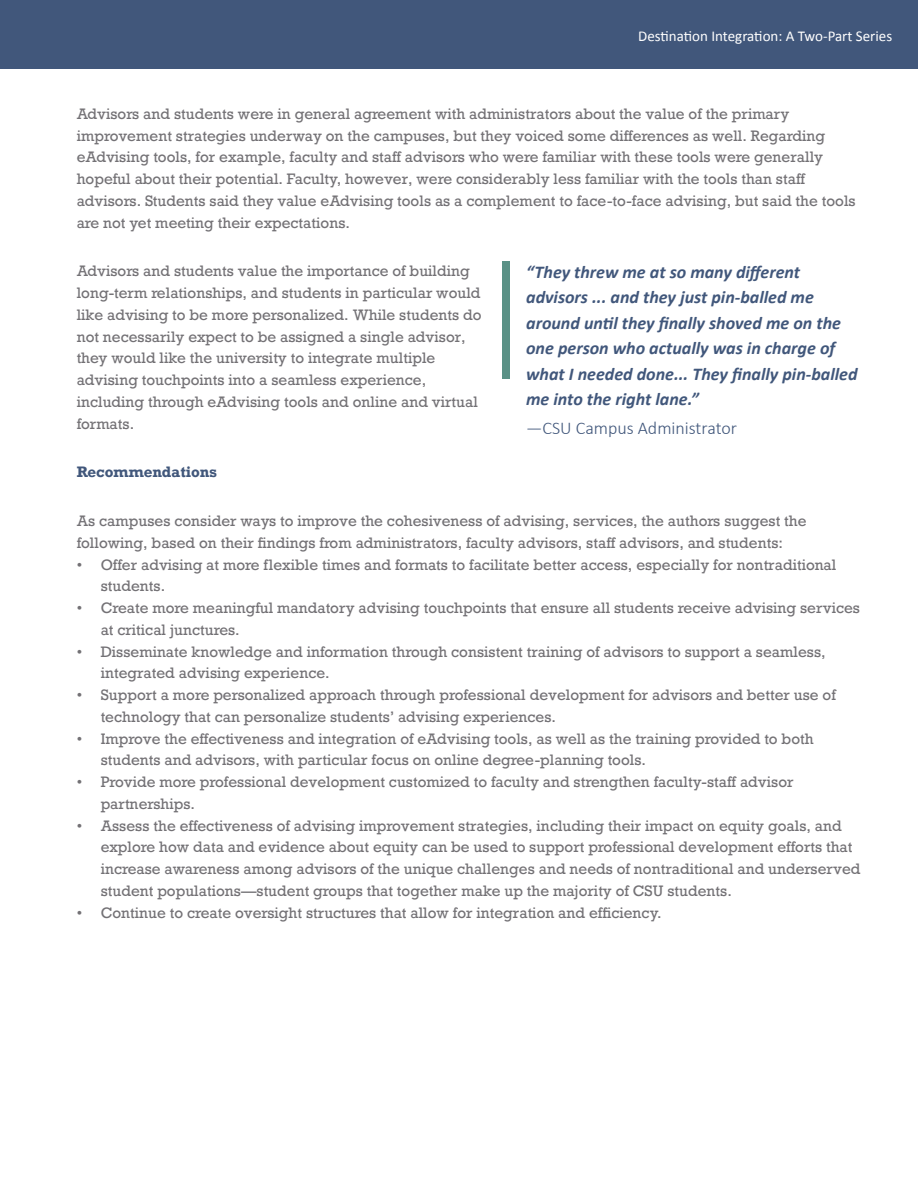
<style>
.page{position:relative;width:918px;height:1188px;background:#fff}
.page>*{position:absolute;margin:0;border:0;box-sizing:border-box;transform-origin:0 0}
.t1{font:italic 700 18px/25.5px "Calibri";color:#41577b}
.t2{font:300 18px "Calibri";color:#41577b}
.t3{font:15px "Calibri";color:#fff}
.t4{font:14.25px/21.8px "Rockwell";color:#737175}
.t5{font:700 14.25px "Rockwell";letter-spacing:-.005em;color:#41577b}
</style>
<div class="page">
<div style="left:0;top:0;width:918px;height:68px;background:#41577b"></div>
<div style="left:502px;top:261px;width:8px;height:118px;background:#5a9186"></div>
<p class="t3" style="left:638px;top:25px;width:256px">Des琀椀na琀椀on Integra琀椀on: A Two-Part Series</p>
<p class="t4" style="left:77px;top:103px;width:781px">Advisors and students were in general agreement with administrators about the value of the primary improvement strategies underway on the campuses, but they voiced some differences as well. Regarding eAdvising tools, for example, faculty and staff advisors who were familiar with these tools were generally hopeful about their potential. Faculty, however, were considerably less familiar with the tools than staff advisors. Students said they value eAdvising tools as a complement to face-to-face advising, but said the tools are not yet meeting their expectations.</p>
<p class="t4" style="left:77px;top:262px;width:406px">Advisors and students value the importance of building long-term relationships, and students in particular would like advising to be more personalized. While students do not necessarily expect to be assigned a single advisor, they would like the university to integrate multiple advising touchpoints into a seamless experience, including through eAdvising tools and online and virtual formats.</p>
<p class="t5" style="left:77px;top:467px;width:142px">Recommendations</p>
<p class="t4" style="left:77px;top:510px;width:731px">As campuses consider ways to improve the cohesiveness of advising, services, the authors suggest the following, based on their 昀椀ndings from administrators, faculty advisors, staff advisors, and students:</p>
<p class="t4" style="left:101px;top:555px;width:737px;text-indent:-24px">• Offer advising at more flexible times and formats to facilitate better access, especially for nontraditional students.</p>
<p class="t4" style="left:101px;top:599px;width:761px;text-indent:-24px">• Create more meaningful mandatory advising touchpoints that ensure all students receive advising services at critical junctures.</p>
<p class="t4" style="left:101px;top:641px;width:727px;text-indent:-24px">• Disseminate knowledge and information through consistent training of advisors to support a seamless, integrated advising experience.</p>
<p class="t4" style="left:101px;top:686px;width:737px;text-indent:-24px">• Support a more personalized approach through professional development for advisors and better use of technology that can personalize students’ advising experiences.</p>
<p class="t4" style="left:101px;top:728px;width:715px;text-indent:-24px">• Improve the effectiveness and integration of eAdvising tools, as well as the training provided to both students and advisors, with particular focus on online degree-planning tools.</p>
<p class="t4" style="left:101px;top:773px;width:694px;text-indent:-24px">• Provide more professional development customized to faculty and strengthen faculty-staff advisor partnerships.</p>
<p class="t4" style="left:101px;top:816px;width:761px;text-indent:-24px">• Assess the effectiveness of advising improvement strategies, including their impact on equity goals, and explore how data and evidence about equity can be used to support professional development efforts that increase awareness among advisors of the unique challenges and needs of nontraditional and underserved student populations—student groups that together make up the majority of CSU students.</p>
<p class="t4" style="left:77px;top:902px;width:586px">• Continue to create oversight structures that allow for integration and ef昀椀ciency.</p>
<p class="t1" style="left:526px;top:259px;width:333px">“They threw me at so many di昀昀erent advisors ... and they just pin-balled me around un琀椀l they 昀椀nally shoved me on the one person who actually was in charge of what I needed done... They 昀椀nally pin-balled me into the right lane.”</p>
<p class="t2" style="left:526px;top:422px;width:212px">—CSU Campus Administrator</p>
</div>
